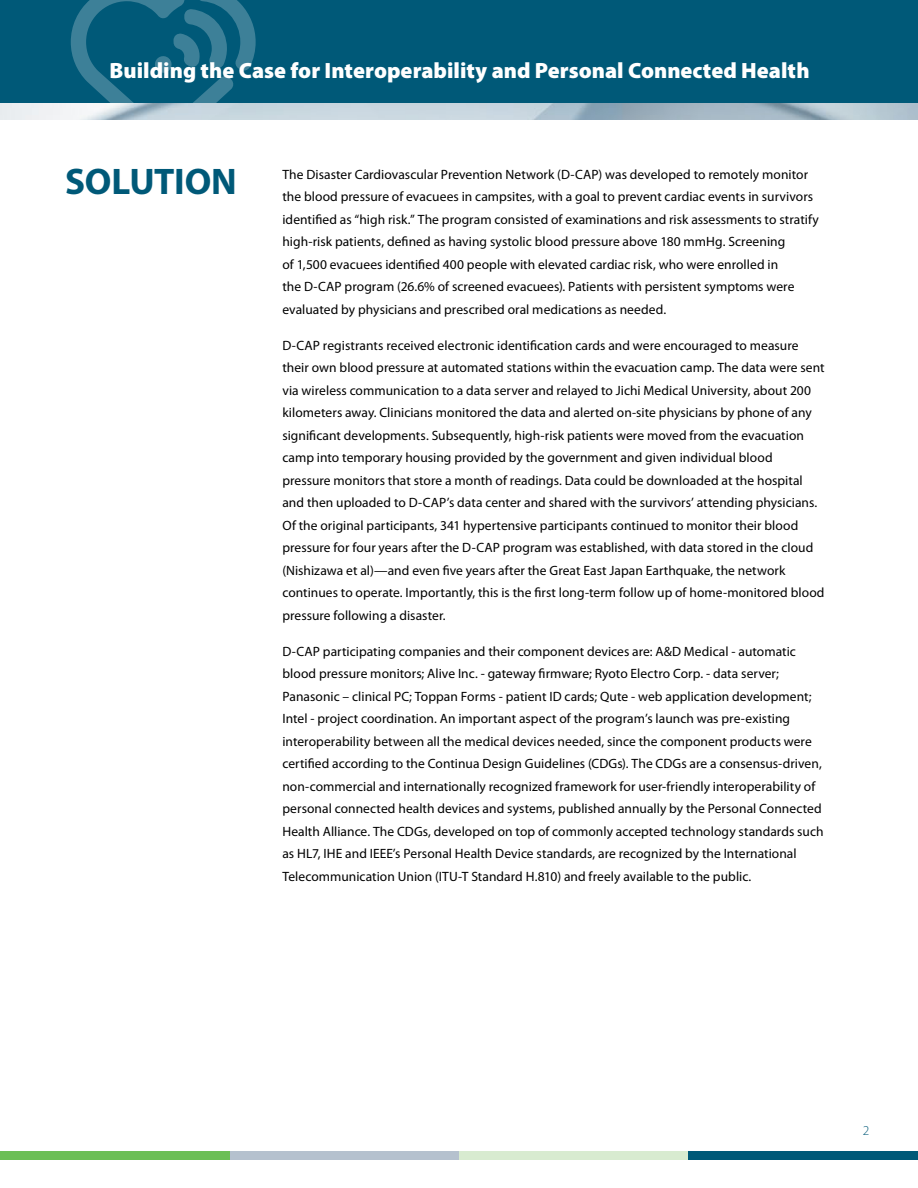
<style>
.page{position:relative;width:918px;height:1188px;background:#fff}
.page>*{position:absolute;margin:0;border:0;box-sizing:border-box;transform-origin:0 0}
.t1{font:700 37.2px "Myriad Pro";letter-spacing:-.01em;color:#005978}
.t2{font:900 22.2px "Myriad Pro";color:#fff}
.t3{font:13.5px/22.5px "Myriad Pro";letter-spacing:.005em;color:#000}
.t4{font:300 13.5px "Myriad Pro";color:#005978}
</style>
<div class="page">
<div style="left:0;top:0;width:918px;height:103px;background:#005978"></div>
<svg style="left:71px;top:0;width:185px;height:103px"></svg>
<div style="left:230px;top:1151px;width:229px;height:9px;background:#b5c1ce"></div>
<div style="left:459px;top:1151px;width:229px;height:9px;background:#d8ebd0"></div>
<div style="left:0;top:1151px;width:230px;height:9px;background:#6cbf56"></div>
<div style="left:688px;top:1151px;width:230px;height:9px;background:#005978"></div>
<h2 class="t2" style="left:110px;top:58px;width:702px">Building the Case for Interoperability and Personal Connected Health</h2>
<h1 class="t1" style="left:65px;top:161px;width:173px">SOLUTION</h1>
<p class="t3" style="left:282px;top:163px;width:538px">The Disaster Cardiovascular Prevention Network (D-CAP) was developed to remotely monitor the blood pressure of evacuees in campsites, with a goal to prevent cardiac events in survivors identified as “high risk.” The program consisted of examinations and risk assessments to stratify high-risk patients, defined as having systolic blood pressure above 180 mmHg. Screening<br>of 1,500 evacuees identified 400 people with elevated cardiac risk, who were enrolled in<br>the D-CAP program (26.6% of screened evacuees). Patients with persistent symptoms were evaluated by physicians and prescribed oral medications as needed.</p>
<p class="t3" style="left:282px;top:334px;width:544px">D-CAP registrants received electronic identification cards and were encouraged to measure their own blood pressure at automated stations within the evacuation camp. The data were sent via wireless communication to a data server and relayed to Jichi Medical University, about 200 kilometers away. Clinicians monitored the data and alerted on-site physicians by phone of any significant developments. Subsequently, high-risk patients were moved from the evacuation camp into temporary housing provided by the government and given individual blood<br>pressure monitors that store a month of readings. Data could be downloaded at the hospital and then uploaded to D-CAP’s data center and shared with the survivors’ attending physicians.<br>Of the original participants, 341 hypertensive participants continued to monitor their blood pressure for four years after the D-CAP program was established, with data stored in the cloud (Nishizawa et al)—and even five years after the Great East Japan Earthquake, the network continues to operate. Importantly, this is the first long-term follow up of home-monitored blood pressure following a disaster.</p>
<p class="t3" style="left:282px;top:640px;width:543px">D-CAP participating companies and their component devices are: A&amp;D Medical - automatic blood pressure monitors; Alive Inc. - gateway firmware; Ryoto Electro Corp. - data server; Panasonic – clinical PC; Toppan Forms - patient ID cards; Qute - web application development; Intel - project coordination. An important aspect of the program’s launch was pre-existing interoperability between all the medical devices needed, since the component products were certified according to the Continua Design Guidelines (CDGs). The CDGs are a consensus-driven, non-commercial and internationally recognized framework for user-friendly interoperability of personal connected health devices and systems, published annually by the Personal Connected Health Alliance. The CDGs, developed on top of commonly accepted technology standards such as HL7, IHE and IEEE’s Personal Health Device standards, are recognized by the International Telecommunication Union (ITU-T Standard H.810) and freely available to the public.</p>
<p class="t4" style="left:863px;top:1124px;width:8px">2</p>
</div>
